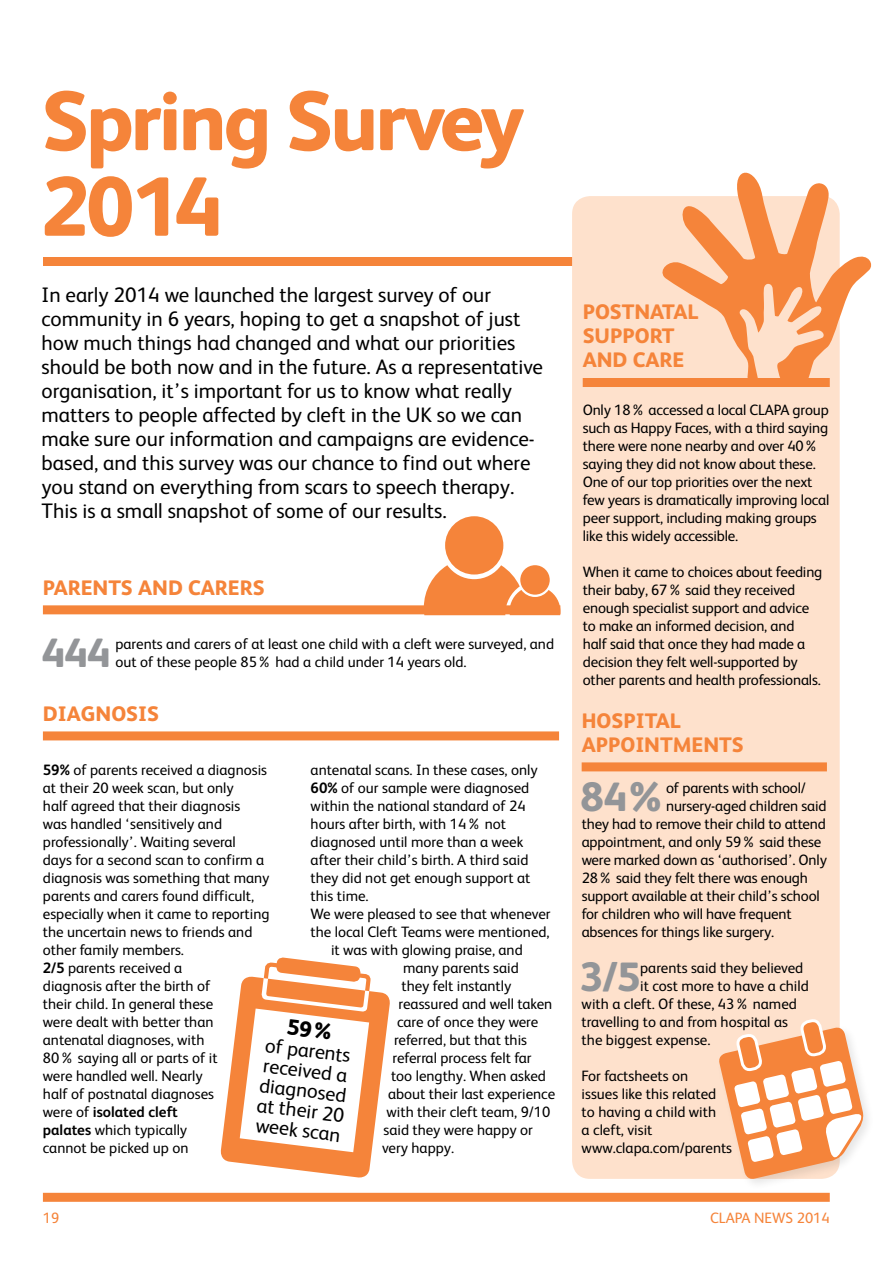
<style>
.page{position:relative;width:893px;height:1263px;background:#fff}
.page>*{position:absolute;margin:0;border:0;box-sizing:border-box;transform-origin:0 0}
.t1{font:800 84px/85.5px "FS Albert";letter-spacing:-.04em;color:#f5843a}
.t2{font:800 40.95px "FS Albert";color:#939598}
.t3{font:21px/24px "FS Albert";color:#000}
.t4{font:800 21px/24px "FS Albert";color:#f5843a}
.t5{font:20.1px/20.1px "FS Albert";color:#000;text-align:justify}
.t6{font:15px/18px "FS Albert";color:#000}
.t7{font:15px "FS Albert";color:#f5843a}
.s1{font-weight:700}
</style>
<div class="page">
<div style="left:43px;top:257px;width:787px;height:8px;background:#f5843a"></div>
<div style="left:572px;top:196px;width:267px;height:982px;background:#fee1cc;border-radius:18px"></div>
<div style="left:43px;top:1192px;width:787px;height:9px;background:#f5843a"></div>
<div style="left:43px;top:605px;width:517px;height:9px;background:#f5843a"></div>
<div style="left:43px;top:731px;width:516px;height:9px;background:#f5843a"></div>
<div style="left:583px;top:378px;width:247px;height:9px;background:#f5843a"></div>
<div style="left:581px;top:762px;width:246px;height:9px;background:#f5843a"></div>
<div style="left:445px;top:516px;width:58px;height:58px;background:#f5843a;border-radius:50%"></div>
<svg style="left:424px;top:565px;width:136px;height:50px"></svg>
<div style="left:520px;top:565px;width:30px;height:29px;background:#f5843a;border-radius:50%"></div>
<svg style="left:662px;top:172px;width:210px;height:208px"></svg>
<div style="left:715px;top:1024px;width:160px;height:166px;background:#000;opacity:.1"></div>
<svg style="left:717px;top:1000px;width:149px;height:180px"></svg>
<svg style="left:220px;top:957px;width:170px;height:221px"></svg>
<h1 class="t1" style="left:42px;top:77px;width:485px">Spring Survey<br>2014</h1>
<p class="t3" style="left:42px;top:282px;width:503px">In early 2014 we launched the largest survey of our community in 6 years, hoping to get a snapshot of just how much things had changed and what our priorities should be both now and in the future. As a representative organisation, it’s important for us to know what really matters to people affected by cleft in the UK so we can make sure our information and campaigns are evidence&shy;based, and this survey was our chance to find out where you stand on everything from scars to speech therapy.<br>This is a small snapshot of some of our results.</p>
<h3 class="t4" style="left:43px;top:575px;width:223px">PARENTS AND CARERS</h3>
<h2 class="t2" style="left:42px;top:628px;width:70px">444</h2>
<p class="t6" style="left:115px;top:634px;width:440px">parents and carers of at least one child with a cleft were surveyed, and out of these people 85% had a child under 14 years old.</p>
<h3 class="t4" style="left:43px;top:701px;width:118px">DIAGNOSIS</h3>
<p class="t6" style="left:43px;top:760px;width:228px"><span class="s1">59%</span> of parents received a diagnosis at their 20 week scan, but only<br>half agreed that their diagnosis<br>was handled ‘sensitively and professionally’. Waiting several<br>days for a second scan to confirm a diagnosis was something that many parents and carers found difficult, especially when it came to reporting the uncertain news to friends and other family members.<br><span class="s1">2/5</span> parents received a<br>diagnosis after the birth of<br>their child. In general these<br>were dealt with better than antenatal diagnoses, with<br>80% saying all or parts of it<br>were handled well. Nearly<br>half of postnatal diagnoses<br>were of <span class="s1">isolated cleft<br>palates</span> which typically<br>cannot be picked up on</p>
<p class="t6" style="left:311px;top:760px;width:229px">antenatal scans. In these cases, only</p>
<p class="t6" style="left:311px;top:778px;width:220px"><span class="s1">60%</span> of our sample were diagnosed</p>
<p class="t6" style="left:311px;top:796px;width:217px">within the national standard of 24</p>
<p class="t6" style="left:311px;top:814px;width:197px">hours after birth, with 14% not</p>
<p class="t6" style="left:311px;top:832px;width:214px">diagnosed until more than a week</p>
<p class="t6" style="left:311px;top:850px;width:219px">after their child’s birth. A third said</p>
<p class="t6" style="left:311px;top:868px;width:221px">they did not get enough support at</p>
<p class="t6" style="left:311px;top:886px;width:60px">this time.</p>
<p class="t6" style="left:311px;top:904px;width:241px">We were pleased to see that whenever</p>
<p class="t6" style="left:311px;top:922px;width:240px">the local Cleft Teams were mentioned,</p>
<p class="t6" style="left:331px;top:940px;width:193px">it was with glowing praise, and</p>
<p class="t6" style="left:403px;top:958px;width:117px">many parents said</p>
<p class="t6" style="left:401px;top:976px;width:111px">they felt instantly</p>
<p class="t6" style="left:398px;top:994px;width:155px">reassured and well taken</p>
<p class="t6" style="left:397px;top:1012px;width:143px">care of once they were</p>
<p class="t6" style="left:394px;top:1030px;width:135px">referred, but that this</p>
<p class="t6" style="left:392px;top:1048px;width:140px">referral process felt far</p>
<p class="t6" style="left:391px;top:1066px;width:156px">too lengthy. When asked</p>
<p class="t6" style="left:388px;top:1084px;width:169px">about their last experience</p>
<p class="t6" style="left:386px;top:1102px;width:165px">with their cleft team, 9/10</p>
<p class="t6" style="left:383px;top:1120px;width:151px">said they were happy or</p>
<p class="t6" style="left:382px;top:1138px;width:74px">very happy.</p>
<h3 class="t5" style="left:265px;top:1034px;width:90px;rotate:7deg">of parents received a diagnosed at their 20 week scan</h3>
<h3 class="t4" style="left:583px;top:300px;width:117px">POSTNATAL<br>SUPPORT<br>AND CARE</h3>
<p class="t6" style="left:583px;top:400px;width:248px">Only 18% accessed a local CLAPA group such as Happy Faces, with a third saying there were none nearby and over 40% saying they did not know about these.<br>One of our top priorities over the next few years is dramatically improving local peer support, including making groups like this widely accessible.</p>
<p class="t6" style="left:583px;top:562px;width:241px">When it came to choices about feeding their baby, 67% said they received enough specialist support and advice to make an informed decision, and half said that once they had made a decision they felt well-supported by other parents and health professionals.</p>
<h3 class="t4" style="left:581px;top:708px;width:163px">HOSPITAL<br>APPOINTMENTS</h3>
<h2 class="t2" style="left:580px;top:772px;width:87px">84%</h2>
<p class="t6" style="left:666px;top:778px;width:141px">of parents with school/</p>
<p class="t6" style="left:666px;top:796px;width:162px">nursery-aged children said</p>
<p class="t6" style="left:581px;top:814px;width:246px">they had to remove their child to attend</p>
<p class="t6" style="left:581px;top:832px;width:241px">appointment, and only 59% said these</p>
<p class="t6" style="left:581px;top:850px;width:247px">were marked down as ‘authorised’. Only</p>
<p class="t6" style="left:581px;top:868px;width:228px">28% said they felt there was enough</p>
<p class="t6" style="left:581px;top:886px;width:240px">support available at their child’s school</p>
<p class="t6" style="left:581px;top:904px;width:211px">for children who will have frequent</p>
<p class="t6" style="left:581px;top:922px;width:194px">absences for things like surgery.</p>
<h2 class="t2" style="left:580px;top:952px;width:61px">3/5</h2>
<p class="t6" style="left:640px;top:958px;width:165px">parents said they believed</p>
<p class="t6" style="left:640px;top:976px;width:170px">it cost more to have a child</p>
<p class="t6" style="left:581px;top:994px;width:217px">with a cleft. Of these, 43% named</p>
<p class="t6" style="left:581px;top:1012px;width:208px">travelling to and from hospital as</p>
<p class="t6" style="left:581px;top:1030px;width:130px">the biggest expense.</p>
<p class="t6" style="left:581px;top:1066px;width:152px">For factsheets on<br>issues like this related to having a child with<br>a cleft, visit www.clapa.com/parents</p>
<p class="t7" style="left:43px;top:1209px;width:18px">19</p>
<p class="t7" style="left:710px;top:1209px;width:121px">CLAPA NEWS 2014</p>
</div>
